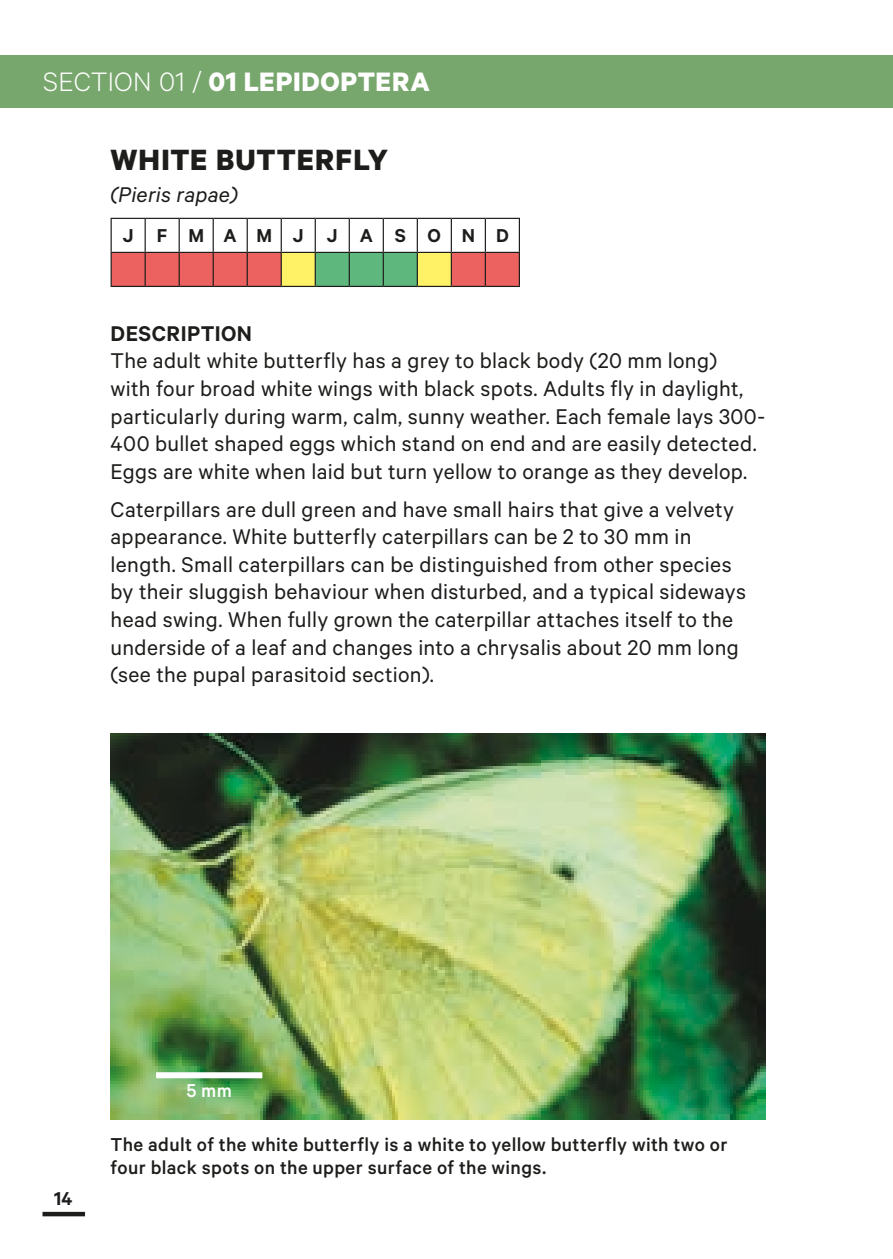
<style>
.page{position:relative;width:893px;height:1259px;background:#fff}
.page>*{position:absolute;margin:0;border:0;box-sizing:border-box;transform-origin:0 0}
.t1{font:700 33px "Calibre";letter-spacing:.03em;color:#1d1d1b}
.t2{font:700 30px "Calibre";letter-spacing:.02em;color:#fff}
.t3{font:24px/27.6px "Calibre";letter-spacing:.015em;color:#1d1d1b}
.t4{font:italic 24px "Calibre";letter-spacing:.01em;color:#1d1d1b}
.t5{font:600 24px "Calibre";letter-spacing:.02em;color:#1d1d1b}
.t6{font:500 21px/23.1px "Calibre";letter-spacing:.015em;color:#1d1d1b}
.t7{font:600 21px "Calibre";letter-spacing:.995em;color:#1d1d1b}
.t8{font:500 21px "Calibre";color:#fff}
.s1{font-weight:300}
</style>
<div class="page">
<div style="left:0;top:55px;width:893px;height:53px;background:#78a76d"></div>
<div style="left:43px;top:1211px;width:42px;height:5px;background:#1d1d1b"></div>
<svg style="left:112px;top:253px;width:407px;height:33px;background:#ca8e67"></svg>
<hr style="left:111px;top:218px;width:34px;height:1px;background:#1d1d1b">
<hr style="left:111px;top:219px;width:1px;height:33px;background:#1d1d1b">
<hr style="left:145px;top:218px;width:34px;height:1px;background:#1d1d1b">
<hr style="left:145px;top:219px;width:1px;height:33px;background:#1d1d1b">
<hr style="left:179px;top:218px;width:34px;height:1px;background:#1d1d1b">
<hr style="left:179px;top:219px;width:1px;height:33px;background:#1d1d1b">
<hr style="left:213px;top:218px;width:34px;height:1px;background:#1d1d1b">
<hr style="left:213px;top:219px;width:1px;height:33px;background:#1d1d1b">
<hr style="left:247px;top:218px;width:34px;height:1px;background:#1d1d1b">
<hr style="left:247px;top:219px;width:1px;height:33px;background:#1d1d1b">
<hr style="left:281px;top:218px;width:34px;height:1px;background:#1d1d1b">
<hr style="left:281px;top:219px;width:1px;height:33px;background:#1d1d1b">
<hr style="left:315px;top:218px;width:34px;height:1px;background:#1d1d1b">
<hr style="left:315px;top:219px;width:1px;height:33px;background:#1d1d1b">
<hr style="left:349px;top:218px;width:34px;height:1px;background:#1d1d1b">
<hr style="left:349px;top:219px;width:1px;height:33px;background:#1d1d1b">
<hr style="left:383px;top:218px;width:34px;height:1px;background:#1d1d1b">
<hr style="left:383px;top:219px;width:1px;height:33px;background:#1d1d1b">
<hr style="left:417px;top:218px;width:34px;height:1px;background:#1d1d1b">
<hr style="left:417px;top:219px;width:1px;height:33px;background:#1d1d1b">
<hr style="left:451px;top:218px;width:34px;height:1px;background:#1d1d1b">
<hr style="left:451px;top:219px;width:1px;height:33px;background:#1d1d1b">
<hr style="left:485px;top:218px;width:35px;height:1px;background:#1d1d1b">
<hr style="left:485px;top:219px;width:1px;height:33px;background:#1d1d1b">
<hr style="left:519px;top:219px;width:1px;height:33px;background:#1d1d1b">
<hr style="left:111px;top:252px;width:34px;height:1px;background:#1d1d1b">
<hr style="left:145px;top:252px;width:34px;height:1px;background:#1d1d1b">
<hr style="left:179px;top:252px;width:34px;height:1px;background:#1d1d1b">
<hr style="left:213px;top:252px;width:34px;height:1px;background:#1d1d1b">
<hr style="left:247px;top:252px;width:34px;height:1px;background:#1d1d1b">
<hr style="left:281px;top:252px;width:34px;height:1px;background:#1d1d1b">
<hr style="left:315px;top:252px;width:34px;height:1px;background:#1d1d1b">
<hr style="left:349px;top:252px;width:34px;height:1px;background:#1d1d1b">
<hr style="left:383px;top:252px;width:34px;height:1px;background:#1d1d1b">
<hr style="left:417px;top:252px;width:34px;height:1px;background:#1d1d1b">
<hr style="left:451px;top:252px;width:34px;height:1px;background:#1d1d1b">
<hr style="left:485px;top:252px;width:35px;height:1px;background:#1d1d1b">
<hr style="left:111px;top:253px;width:1px;height:33px;background:#1d1d1b">
<hr style="left:145px;top:253px;width:1px;height:33px;background:#1d1d1b">
<hr style="left:179px;top:253px;width:1px;height:33px;background:#1d1d1b">
<hr style="left:213px;top:253px;width:1px;height:33px;background:#1d1d1b">
<hr style="left:247px;top:253px;width:1px;height:33px;background:#1d1d1b">
<hr style="left:281px;top:253px;width:1px;height:33px;background:#1d1d1b">
<hr style="left:315px;top:253px;width:1px;height:33px;background:#1d1d1b">
<hr style="left:349px;top:253px;width:1px;height:33px;background:#1d1d1b">
<hr style="left:383px;top:253px;width:1px;height:33px;background:#1d1d1b">
<hr style="left:417px;top:253px;width:1px;height:33px;background:#1d1d1b">
<hr style="left:451px;top:253px;width:1px;height:33px;background:#1d1d1b">
<hr style="left:485px;top:253px;width:1px;height:33px;background:#1d1d1b">
<hr style="left:519px;top:253px;width:1px;height:33px;background:#1d1d1b">
<hr style="left:111px;top:286px;width:34px;height:1px;background:#1d1d1b">
<hr style="left:145px;top:286px;width:34px;height:1px;background:#1d1d1b">
<hr style="left:179px;top:286px;width:34px;height:1px;background:#1d1d1b">
<hr style="left:213px;top:286px;width:34px;height:1px;background:#1d1d1b">
<hr style="left:247px;top:286px;width:34px;height:1px;background:#1d1d1b">
<hr style="left:281px;top:286px;width:34px;height:1px;background:#1d1d1b">
<hr style="left:315px;top:286px;width:34px;height:1px;background:#1d1d1b">
<hr style="left:349px;top:286px;width:34px;height:1px;background:#1d1d1b">
<hr style="left:383px;top:286px;width:34px;height:1px;background:#1d1d1b">
<hr style="left:417px;top:286px;width:34px;height:1px;background:#1d1d1b">
<hr style="left:451px;top:286px;width:34px;height:1px;background:#1d1d1b">
<hr style="left:485px;top:286px;width:35px;height:1px;background:#1d1d1b">
<img style="left:111px;top:733px;width:654px;height:386px">
<div style="left:156px;top:1072px;width:106px;height:6px;background:#fff"></div>
<p class="t2" style="left:43px;top:64px;width:388px"><span class="s1">SECTION 01 /</span> 01 LEPIDOPTERA</p>
<h1 class="t1" style="left:111px;top:140px;width:279px">WHITE BUTTERFLY</h1>
<p class="t4" style="left:111px;top:180px;width:129px">(Pieris rapae)</p>
<p class="t7" style="left:123px;top:223px;width:387px">J FMAMJ JASOND</p>
<p class="t5" style="left:111px;top:319px;width:143px">DESCRIPTION</p>
<p class="t3" style="left:111px;top:346px;width:656px">The adult white butterfly has a grey to black body (20 mm long)<br>with four broad white wings with black spots. Adults fly in daylight, particularly during warm, calm, sunny weather. Each female lays 300- 400 bullet shaped eggs which stand on end and are easily detected.<br>Eggs are white when laid but turn yellow to orange as they develop.</p>
<p class="t3" style="left:111px;top:494px;width:637px">Caterpillars are dull green and have small hairs that give a velvety appearance. White butterfly caterpillars can be 2 to 30 mm in length. Small caterpillars can be distinguished from other species by their sluggish behaviour when disturbed, and a typical sideways head swing. When fully grown the caterpillar attaches itself to the underside of a leaf and changes into a chrysalis about 20 mm long (see the pupal parasitoid section).</p>
<p class="t8" style="left:186px;top:1078px;width:47px">5 mm</p>
<p class="t7" style="left:54px;top:1185px;width:20px">14</p>
<p class="t6" style="left:111px;top:1132px;width:618px">The adult of the white butterfly is a white to yellow butterfly with two or four black spots on the upper surface of the wings.</p>
</div>
